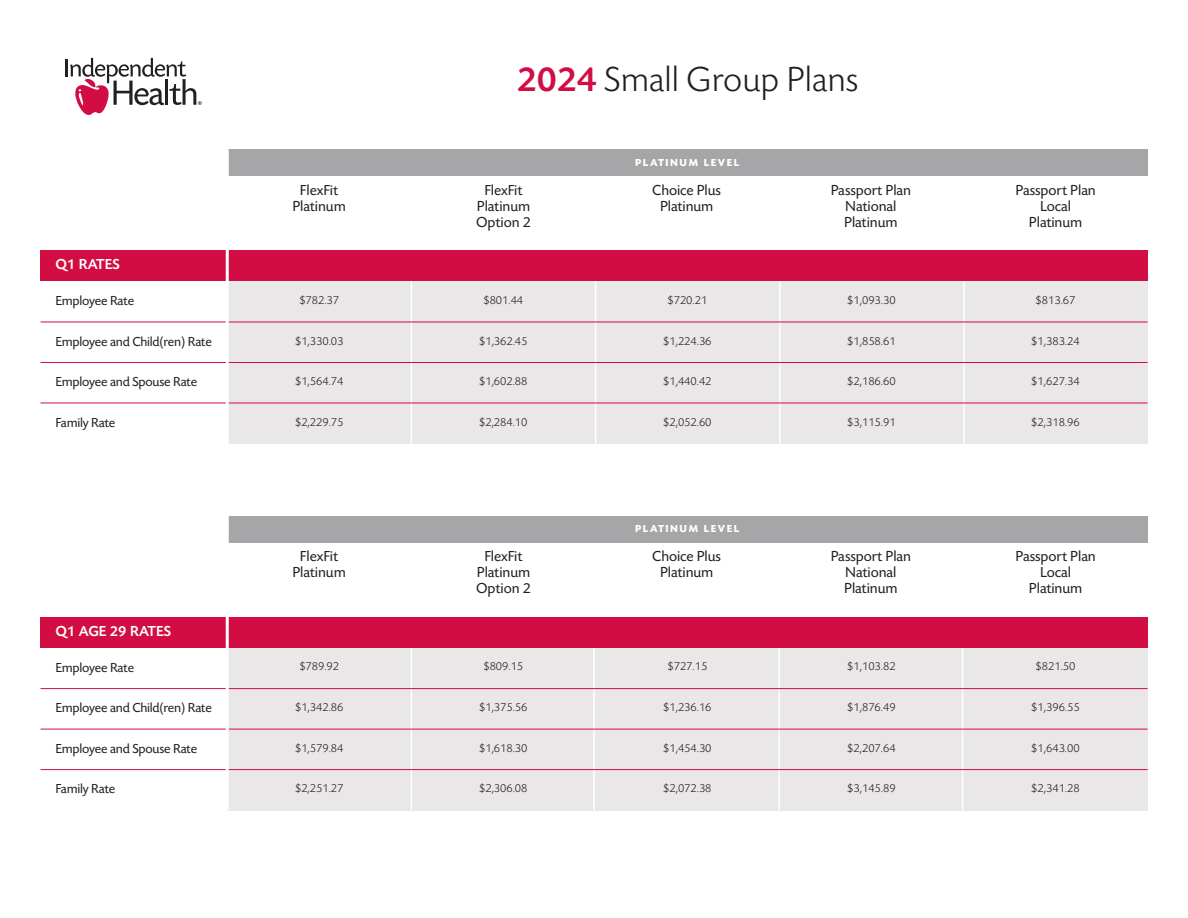
<style>
.page{position:relative;width:1188px;height:918px;background:#fff}
.page>*{position:absolute;margin:0;border:0;box-sizing:border-box;transform-origin:0 0}
.t1{font:300 36px "Today Sans Now Pro";color:#231f20}
.t2{font:15px/15.9px "Today Sans Now Pro";letter-spacing:-.005em;color:#231f20;text-align:center}
.t3{font:500 15px "Today Sans Now Pro";color:#fff}
.t4{font:13.5px "Today Sans Now Pro";letter-spacing:-.015em;color:#231f20}
.t5{font:300 12px "Today Sans Now Pro";color:#231f20}
.t6{font:700 10.5px "Today Sans Now Pro";letter-spacing:.15em;color:#fff}
.s1{font-weight:500;color:#d20d44}
</style>
<div class="page">
<div style="left:227px;top:149px;width:921px;height:27px;background:#a6a5a7"></div>
<svg style="left:66px;top:58px;width:136px;height:57px"></svg>
<div style="left:227px;top:281px;width:921px;height:163px;background:#e9e7e7"></div>
<hr style="left:411px;top:250px;width:1px;height:194px;background:#fff">
<hr style="left:595px;top:250px;width:1px;height:194px;background:#fff">
<hr style="left:779px;top:250px;width:2px;height:194px;background:#fff">
<hr style="left:963px;top:250px;width:2px;height:194px;background:#fff">
<hr style="left:41px;top:322px;width:1107px;height:1px;background:#d20d44">
<hr style="left:41px;top:362px;width:1107px;height:1px;background:#d20d44">
<hr style="left:41px;top:403px;width:1107px;height:1px;background:#d20d44">
<div style="left:41px;top:250px;width:1107px;height:31px;background:#d20d44"></div>
<hr style="left:226px;top:149px;width:3px;height:295px;background:#fff">
<div style="left:227px;top:516px;width:921px;height:26px;background:#a6a5a7"></div>
<div style="left:227px;top:647px;width:921px;height:163px;background:#e9e7e7"></div>
<hr style="left:411px;top:617px;width:1px;height:193px;background:#fff">
<hr style="left:593px;top:617px;width:2px;height:193px;background:#fff">
<hr style="left:778px;top:617px;width:2px;height:193px;background:#fff">
<hr style="left:962px;top:617px;width:1px;height:193px;background:#fff">
<hr style="left:41px;top:688px;width:1107px;height:1px;background:#d20d44">
<hr style="left:41px;top:729px;width:1107px;height:1px;background:#d20d44">
<hr style="left:41px;top:769px;width:1107px;height:1px;background:#d20d44">
<div style="left:41px;top:617px;width:1107px;height:30px;background:#d20d44"></div>
<hr style="left:226px;top:516px;width:3px;height:294px;background:#fff">
<p class="t3" style="left:55px;top:255px;width:66px">Q1 RATES</p>
<p class="t4" style="left:55px;top:293px;width:80px">Employee Rate</p>
<p class="t4" style="left:55px;top:333px;width:158px">Employee and Child(ren) Rate</p>
<p class="t4" style="left:55px;top:374px;width:143px">Employee and Spouse Rate</p>
<p class="t4" style="left:55px;top:414px;width:61px">Family Rate</p>
<p class="t3" style="left:55px;top:622px;width:117px">Q1 AGE 29 RATES</p>
<p class="t4" style="left:55px;top:659px;width:80px">Employee Rate</p>
<p class="t4" style="left:55px;top:700px;width:158px">Employee and Child(ren) Rate</p>
<p class="t4" style="left:55px;top:740px;width:143px">Employee and Spouse Rate</p>
<p class="t4" style="left:55px;top:781px;width:61px">Family Rate</p>
<h1 class="t1" style="left:517px;top:58px;width:343px"><span class="s1">2024</span> Small Group Plans</h1>
<p class="t2" style="left:292px;top:182px;width:55px">FlexFit<br>Platinum</p>
<p class="t2" style="left:476px;top:182px;width:56px">FlexFit<br>Platinum<br>Option 2</p>
<p class="t5" style="left:299px;top:293px;width:41px">$782.37</p>
<p class="t5" style="left:295px;top:334px;width:50px">$1,330.03</p>
<p class="t5" style="left:295px;top:374px;width:50px">$1,564.74</p>
<p class="t5" style="left:295px;top:415px;width:50px">$2,229.75</p>
<p class="t5" style="left:483px;top:293px;width:41px">$801.44</p>
<p class="t5" style="left:479px;top:334px;width:50px">$1,362.45</p>
<p class="t5" style="left:479px;top:374px;width:50px">$1,602.88</p>
<p class="t5" style="left:479px;top:415px;width:50px">$2,284.10</p>
<p class="t2" style="left:292px;top:548px;width:55px">FlexFit<br>Platinum</p>
<p class="t2" style="left:476px;top:548px;width:56px">FlexFit<br>Platinum<br>Option 2</p>
<p class="t5" style="left:299px;top:659px;width:41px">$789.92</p>
<p class="t5" style="left:295px;top:700px;width:50px">$1,342.86</p>
<p class="t5" style="left:295px;top:740px;width:50px">$1,579.84</p>
<p class="t5" style="left:295px;top:781px;width:50px">$2,251.27</p>
<p class="t5" style="left:483px;top:659px;width:41px">$809.15</p>
<p class="t5" style="left:479px;top:700px;width:50px">$1,375.56</p>
<p class="t5" style="left:479px;top:741px;width:50px">$1,618.30</p>
<p class="t5" style="left:479px;top:781px;width:50px">$2,306.08</p>
<p class="t6" style="left:635px;top:156px;width:106px">PLATINUM LEVEL</p>
<p class="t2" style="left:652px;top:182px;width:70px">Choice Plus<br>Platinum</p>
<p class="t2" style="left:1015px;top:182px;width:82px">Passport Plan<br>Local<br>Platinum</p>
<p class="t2" style="left:831px;top:182px;width:82px">Passport Plan<br>National<br>Platinum</p>
<p class="t5" style="left:667px;top:293px;width:41px">$720.21</p>
<p class="t5" style="left:663px;top:334px;width:50px">$1,224.36</p>
<p class="t5" style="left:663px;top:374px;width:50px">$1,440.42</p>
<p class="t5" style="left:663px;top:415px;width:50px">$2,052.60</p>
<p class="t6" style="left:635px;top:523px;width:106px">PLATINUM LEVEL</p>
<p class="t5" style="left:847px;top:293px;width:50px">$1,093.30</p>
<p class="t5" style="left:847px;top:334px;width:50px">$1,858.61</p>
<p class="t5" style="left:847px;top:374px;width:50px">$2,186.60</p>
<p class="t5" style="left:847px;top:415px;width:50px">$3,115.91</p>
<p class="t5" style="left:1036px;top:293px;width:41px">$813.67</p>
<p class="t5" style="left:1031px;top:334px;width:50px">$1,383.24</p>
<p class="t5" style="left:1031px;top:374px;width:50px">$1,627.34</p>
<p class="t5" style="left:1031px;top:415px;width:50px">$2,318.96</p>
<p class="t2" style="left:652px;top:548px;width:70px">Choice Plus<br>Platinum</p>
<p class="t2" style="left:1015px;top:548px;width:82px">Passport Plan<br>Local<br>Platinum</p>
<p class="t2" style="left:831px;top:548px;width:82px">Passport Plan<br>National<br>Platinum</p>
<p class="t5" style="left:667px;top:659px;width:41px">$727.15</p>
<p class="t5" style="left:663px;top:700px;width:50px">$1,236.16</p>
<p class="t5" style="left:663px;top:741px;width:50px">$1,454.30</p>
<p class="t5" style="left:663px;top:781px;width:50px">$2,072.38</p>
<p class="t5" style="left:847px;top:659px;width:50px">$1,103.82</p>
<p class="t5" style="left:847px;top:700px;width:50px">$1,876.49</p>
<p class="t5" style="left:847px;top:741px;width:50px">$2,207.64</p>
<p class="t5" style="left:847px;top:781px;width:50px">$3,145.89</p>
<p class="t5" style="left:1036px;top:659px;width:41px">$821.50</p>
<p class="t5" style="left:1031px;top:700px;width:50px">$1,396.55</p>
<p class="t5" style="left:1031px;top:741px;width:50px">$1,643.00</p>
<p class="t5" style="left:1031px;top:781px;width:50px">$2,341.28</p>
</div>
